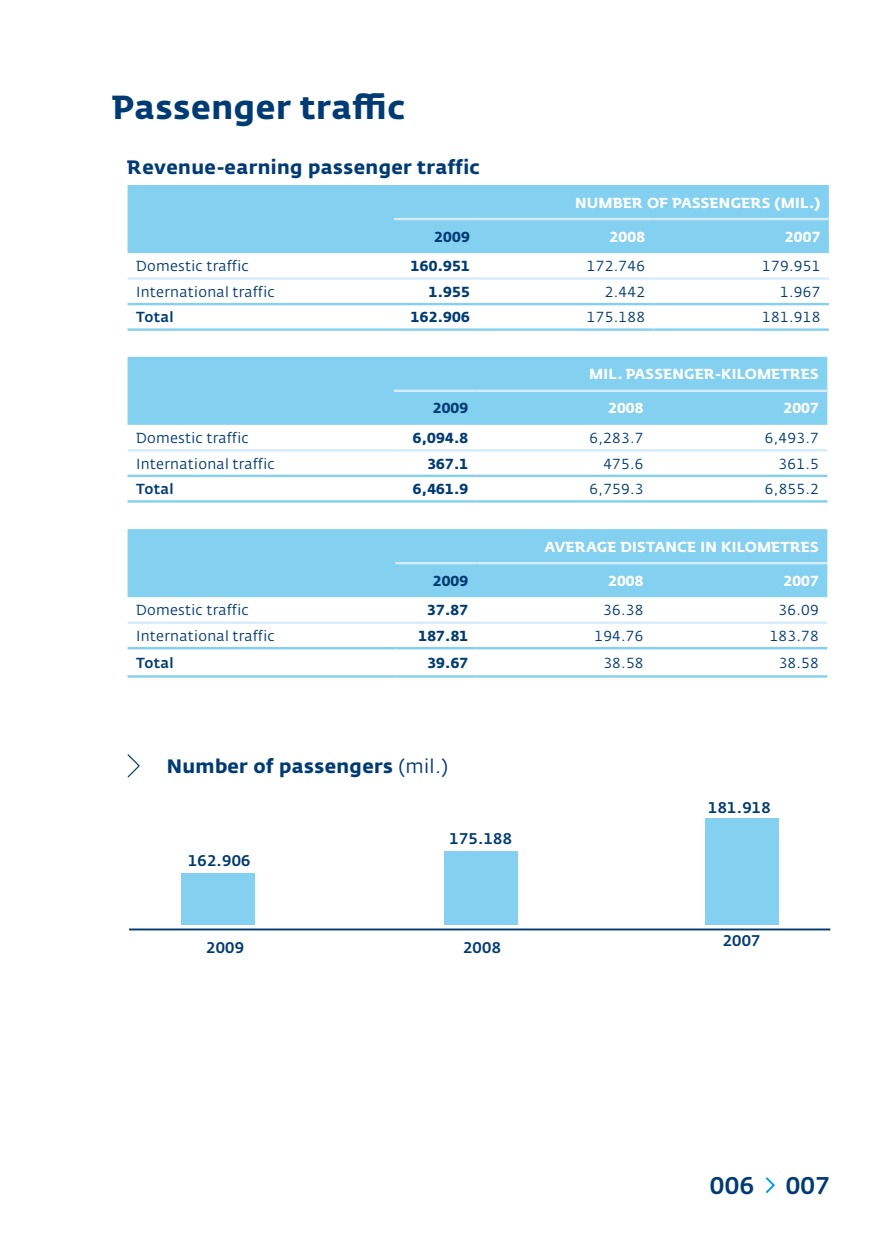
<style>
.page{position:relative;width:893px;height:1259px;background:#fff}
.page>*{position:absolute;margin:0;border:0;box-sizing:border-box;transform-origin:0 0}
.t1{font:700 33px "CD Fedra";letter-spacing:.02em;color:#003b73}
.t2{font:500 24px "CD Fedra";letter-spacing:.02em;color:#003b73}
.t3{font:700 19.2px "CD Fedra";letter-spacing:.02em;color:#003b73}
.t4{font:500 15.3px "CD Fedra";letter-spacing:.02em;color:#003b73}
.t5{font:14.4px "CD Fedra";letter-spacing:.02em;color:#003b73}
.t6{font:700 14.4px "CD Fedra";letter-spacing:.02em;color:#fff}
.t7{font:700 14.4px "CD Fedra";letter-spacing:.02em;color:#003b73}
.t8{font:500 14.4px "CD Fedra";letter-spacing:.02em;color:#003b73}
.s1{font-weight:400}
</style>
<div class="page">
<svg style="left:765px;top:1177px;width:10px;height:17px"></svg>
<svg style="left:127px;top:754px;width:13px;height:24px"></svg>
<div style="left:128px;top:185px;width:701px;height:68px;background:#84d0f0"></div>
<hr style="left:128px;top:277px;width:266px;height:3px;background:#d5edfa">
<hr style="left:394px;top:277px;width:84px;height:3px;background:#d5edfa">
<hr style="left:478px;top:277px;width:175px;height:3px;background:#d5edfa">
<hr style="left:653px;top:277px;width:176px;height:3px;background:#d5edfa">
<hr style="left:128px;top:303px;width:266px;height:2px;background:#84d0f0">
<hr style="left:394px;top:303px;width:84px;height:2px;background:#84d0f0">
<hr style="left:478px;top:303px;width:175px;height:2px;background:#84d0f0">
<hr style="left:653px;top:303px;width:176px;height:2px;background:#84d0f0">
<hr style="left:128px;top:328px;width:266px;height:3px;background:#84d0f0">
<hr style="left:394px;top:328px;width:84px;height:3px;background:#84d0f0">
<hr style="left:478px;top:328px;width:175px;height:3px;background:#84d0f0">
<hr style="left:653px;top:328px;width:176px;height:3px;background:#84d0f0">
<hr style="left:394px;top:218px;width:84px;height:2px;background:#d5edfa">
<hr style="left:478px;top:218px;width:175px;height:2px;background:#d5edfa">
<hr style="left:653px;top:218px;width:176px;height:2px;background:#d5edfa">
<div style="left:128px;top:357px;width:699px;height:68px;background:#84d0f0"></div>
<hr style="left:128px;top:449px;width:266px;height:2px;background:#d5edfa">
<hr style="left:394px;top:449px;width:83px;height:2px;background:#d5edfa">
<hr style="left:477px;top:449px;width:175px;height:2px;background:#d5edfa">
<hr style="left:652px;top:449px;width:175px;height:2px;background:#d5edfa">
<hr style="left:394px;top:389px;width:83px;height:3px;background:#d5edfa">
<hr style="left:477px;top:389px;width:175px;height:3px;background:#d5edfa">
<hr style="left:652px;top:389px;width:175px;height:3px;background:#d5edfa">
<hr style="left:128px;top:475px;width:266px;height:2px;background:#84d0f0">
<hr style="left:394px;top:475px;width:83px;height:2px;background:#84d0f0">
<hr style="left:477px;top:475px;width:175px;height:2px;background:#84d0f0">
<hr style="left:652px;top:475px;width:175px;height:2px;background:#84d0f0">
<hr style="left:128px;top:500px;width:266px;height:2px;background:#84d0f0">
<hr style="left:394px;top:500px;width:83px;height:2px;background:#84d0f0">
<hr style="left:477px;top:500px;width:175px;height:2px;background:#84d0f0">
<hr style="left:652px;top:500px;width:175px;height:2px;background:#84d0f0">
<div style="left:128px;top:529px;width:699px;height:68px;background:#84d0f0"></div>
<hr style="left:395px;top:562px;width:82px;height:2px;background:#d5edfa">
<hr style="left:477px;top:562px;width:175px;height:2px;background:#d5edfa">
<hr style="left:652px;top:562px;width:175px;height:2px;background:#d5edfa">
<hr style="left:128px;top:621px;width:267px;height:3px;background:#d5edfa">
<hr style="left:395px;top:621px;width:82px;height:3px;background:#d5edfa">
<hr style="left:477px;top:621px;width:175px;height:3px;background:#d5edfa">
<hr style="left:652px;top:621px;width:175px;height:3px;background:#d5edfa">
<hr style="left:128px;top:647px;width:267px;height:2px;background:#84d0f0">
<hr style="left:395px;top:647px;width:82px;height:2px;background:#84d0f0">
<hr style="left:477px;top:647px;width:175px;height:2px;background:#84d0f0">
<hr style="left:652px;top:647px;width:175px;height:2px;background:#84d0f0">
<hr style="left:128px;top:675px;width:267px;height:2px;background:#84d0f0">
<hr style="left:395px;top:675px;width:82px;height:2px;background:#84d0f0">
<hr style="left:477px;top:675px;width:175px;height:2px;background:#84d0f0">
<hr style="left:652px;top:675px;width:175px;height:2px;background:#84d0f0">
<div style="left:705px;top:818px;width:73px;height:107px;background:#84d0f0"></div>
<div style="left:445px;top:851px;width:73px;height:74px;background:#84d0f0"></div>
<div style="left:182px;top:874px;width:73px;height:51px;background:#84d0f0"></div>
<hr style="left:129px;top:928px;width:701px;height:2px;background:#003b73">
<h1 class="t1" style="left:113px;top:86px;width:294px">Passenger traffic</h1>
<h3 class="t3" style="left:128px;top:154px;width:354px">Revenue-earning passenger traffic</h3>
<p class="t6" style="left:575px;top:193px;width:13px">Numb</p>
<p class="t6" style="left:623px;top:193px;width:168px">er of passengers (mil</p>
<p class="t6" style="left:809px;top:193px;width:13px">.)</p>
<p class="t7" style="left:434px;top:227px;width:37px">2009</p>
<p class="t6" style="left:610px;top:227px;width:37px">2008</p>
<p class="t6" style="left:785px;top:227px;width:37px">2007</p>
<p class="t5" style="left:136px;top:257px;width:114px">Domestic traffic</p>
<p class="t7" style="left:411px;top:256px;width:60px">160.951</p>
<p class="t5" style="left:587px;top:257px;width:60px">172.746</p>
<p class="t5" style="left:762px;top:257px;width:60px">179.951</p>
<p class="t5" style="left:136px;top:284px;width:140px">International traffic</p>
<p class="t7" style="left:429px;top:282px;width:42px">1.955</p>
<p class="t5" style="left:605px;top:284px;width:42px">2.442</p>
<p class="t5" style="left:780px;top:284px;width:42px">1.967</p>
<p class="t8" style="left:136px;top:308px;width:39px">Total</p>
<p class="t7" style="left:411px;top:308px;width:60px">162.906</p>
<p class="t5" style="left:587px;top:309px;width:60px">175.188</p>
<p class="t5" style="left:762px;top:309px;width:60px">181.918</p>
<p class="t6" style="left:589px;top:365px;width:230px">Mil . passenger-kilometres</p>
<p class="t7" style="left:433px;top:399px;width:37px">2009</p>
<p class="t6" style="left:608px;top:399px;width:37px">2008</p>
<p class="t6" style="left:783px;top:399px;width:37px">2007</p>
<p class="t5" style="left:136px;top:429px;width:114px">Domestic traffic</p>
<p class="t7" style="left:413px;top:428px;width:57px">6,094.8</p>
<p class="t5" style="left:590px;top:429px;width:55px">6,283.7</p>
<p class="t5" style="left:765px;top:429px;width:55px">6,493.7</p>
<p class="t5" style="left:136px;top:455px;width:140px">International traffic</p>
<p class="t7" style="left:427px;top:454px;width:42px">367.1</p>
<p class="t5" style="left:603px;top:455px;width:42px">475.6</p>
<p class="t5" style="left:779px;top:455px;width:42px">361.5</p>
<p class="t8" style="left:136px;top:480px;width:39px">Total</p>
<p class="t7" style="left:413px;top:480px;width:57px">6,461.9</p>
<p class="t5" style="left:590px;top:481px;width:55px">6,759.3</p>
<p class="t5" style="left:765px;top:481px;width:55px">6,855.2</p>
<p class="t6" style="left:545px;top:537px;width:275px">Average distance i n kilometres</p>
<p class="t7" style="left:433px;top:571px;width:37px">2009</p>
<p class="t6" style="left:608px;top:571px;width:37px">2008</p>
<p class="t6" style="left:783px;top:571px;width:37px">2007</p>
<p class="t5" style="left:136px;top:601px;width:114px">Domestic traffic</p>
<p class="t7" style="left:427px;top:600px;width:42px">37.87</p>
<p class="t5" style="left:603px;top:601px;width:42px">36.38</p>
<p class="t5" style="left:779px;top:601px;width:42px">36.09</p>
<p class="t5" style="left:136px;top:628px;width:140px">International traffic</p>
<p class="t7" style="left:418px;top:626px;width:51px">187.81</p>
<p class="t5" style="left:594px;top:628px;width:51px">194.76</p>
<p class="t5" style="left:770px;top:628px;width:51px">183.78</p>
<p class="t8" style="left:136px;top:654px;width:39px">Total</p>
<p class="t7" style="left:427px;top:653px;width:42px">39.67</p>
<p class="t5" style="left:603px;top:654px;width:42px">38.58</p>
<p class="t5" style="left:779px;top:654px;width:42px">38.58</p>
<h3 class="t3" style="left:167px;top:754px;width:283px">N umber of passengers <span class="s1">(mil.)</span></h3>
<p class="t4" style="left:188px;top:851px;width:64px">162.906</p>
<p class="t4" style="left:450px;top:829px;width:64px">175.188</p>
<p class="t4" style="left:206px;top:938px;width:39px">2009</p>
<p class="t4" style="left:463px;top:938px;width:39px">2008</p>
<p class="t4" style="left:708px;top:798px;width:64px">181.918</p>
<p class="t4" style="left:723px;top:931px;width:39px">2007</p>
<h2 class="t2" style="left:710px;top:1171px;width:46px">006</h2>
<h2 class="t2" style="left:786px;top:1171px;width:46px">007</h2>
</div>
